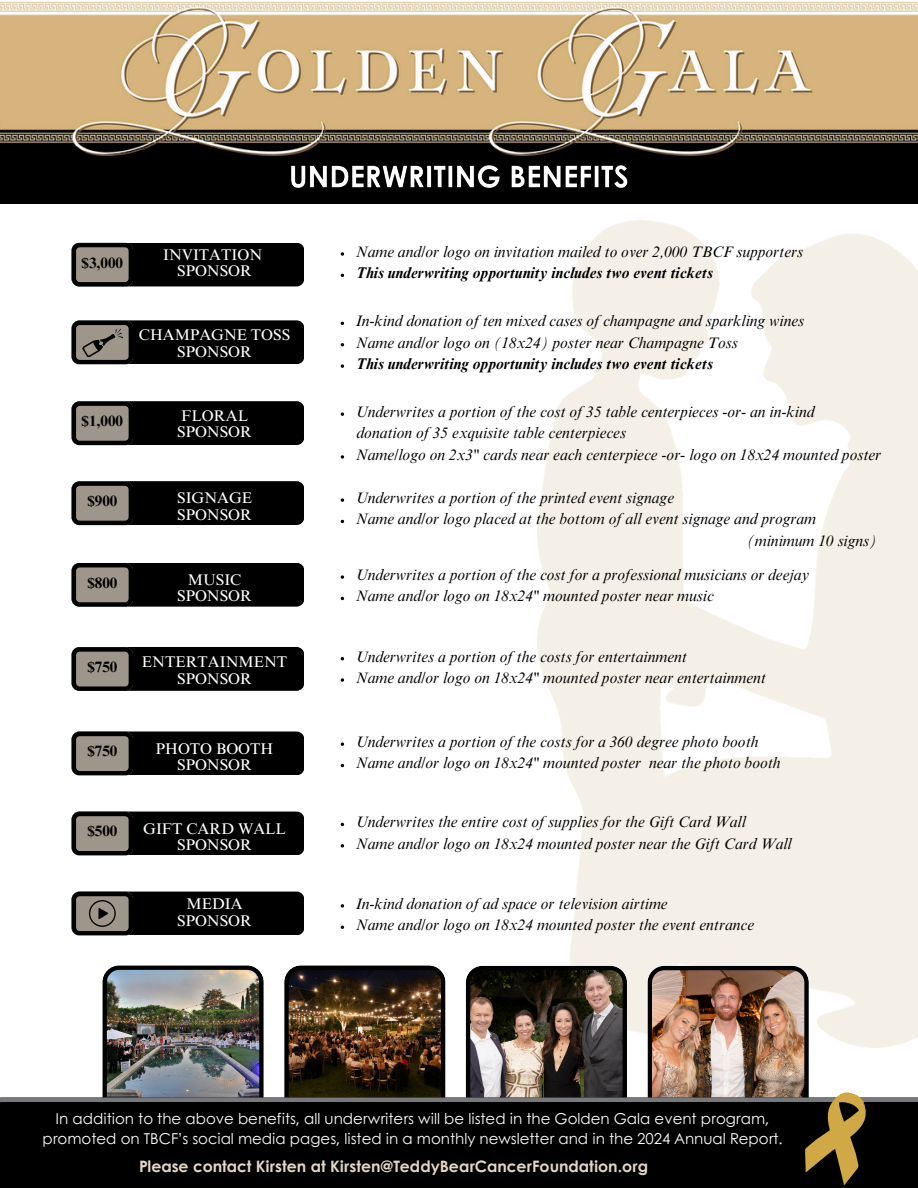
<style>
.page{position:relative;width:918px;height:1188px;background:#fff}
.page>*{position:absolute;margin:0;border:0;box-sizing:border-box;transform-origin:0 0}
.t1{font:700 15.75px "Century Gothic";color:#e3d7c6}
.t2{font:italic 15.45px "Times NRMT Pro";color:#000}
.t3{font:15.45px/16.2px "Times NRMT Pro";color:#fff;text-align:center}
.t4{font:italic 700 15.45px "Times NRMT Pro";color:#000}
.t5{font:15px/20.2px "Century Gothic";color:#fcfbf9;text-align:center}
.t6{font:700 15px "Times NRMT Pro";color:#000}
.t7{font:700 15px "Times NRMT Pro";color:#040606}
</style>
<div class="page">
<img style="left:284px;top:965px;width:161px;height:133px">
<img style="left:102px;top:965px;width:161px;height:133px">
<img style="left:466px;top:966px;width:161px;height:132px">
<div style="left:0;top:120px;width:918px;height:84px;background:#000"></div>
<img style="left:279px;top:155px;width:349px;height:33px">
<img style="left:0;top:1px;width:918px;height:154px">
<div style="left:0;top:1098px;width:918px;height:90px;background:#000"></div>
<img style="left:648px;top:966px;width:231px;height:222px">
<div style="left:72px;top:320px;width:232px;height:44px;background:#000;border-radius:8px"></div>
<div style="left:72px;top:243px;width:232px;height:43px;background:#000;border-radius:8px"></div>
<svg style="left:72px;top:243px;width:61px;height:44px"></svg>
<div style="left:72px;top:401px;width:232px;height:44px;background:#000;border-radius:8px"></div>
<svg style="left:72px;top:401px;width:61px;height:44px"></svg>
<div style="left:72px;top:481px;width:232px;height:44px;background:#000;border-radius:8px"></div>
<svg style="left:72px;top:481px;width:61px;height:44px"></svg>
<div style="left:72px;top:563px;width:232px;height:44px;background:#000;border-radius:8px"></div>
<svg style="left:72px;top:563px;width:61px;height:44px"></svg>
<div style="left:72px;top:647px;width:232px;height:44px;background:#000;border-radius:8px"></div>
<svg style="left:72px;top:647px;width:61px;height:44px"></svg>
<div style="left:72px;top:732px;width:232px;height:43px;background:#000;border-radius:8px"></div>
<svg style="left:72px;top:732px;width:61px;height:44px"></svg>
<div style="left:72px;top:812px;width:232px;height:43px;background:#000;border-radius:8px"></div>
<svg style="left:72px;top:812px;width:61px;height:44px"></svg>
<svg style="left:72px;top:321px;width:61px;height:43px"></svg>
<div style="left:72px;top:892px;width:232px;height:43px;background:#000;border-radius:8px"></div>
<svg style="left:72px;top:892px;width:61px;height:44px"></svg>
<svg style="left:341px;top:364px;width:3px;height:4px"></svg>
<svg style="left:341px;top:252px;width:3px;height:4px"></svg>
<svg style="left:341px;top:455px;width:3px;height:4px"></svg>
<svg style="left:341px;top:498px;width:3px;height:4px"></svg>
<svg style="left:341px;top:575px;width:3px;height:4px"></svg>
<svg style="left:341px;top:678px;width:3px;height:4px"></svg>
<svg style="left:341px;top:742px;width:3px;height:4px"></svg>
<svg style="left:341px;top:844px;width:3px;height:4px"></svg>
<svg style="left:341px;top:904px;width:3px;height:4px"></svg>
<p class="t7" style="left:82px;top:257px;width:43px">$3,000</p>
<h2 class="t3" style="left:163px;top:249px;width:100px">INVITATION<br>SPONSOR</h2>
<p class="t2" style="left:356px;top:246px;width:449px">Name and/or logo on invitation mailed to over 2,000 TBCF supporters</p>
<p class="t4" style="left:356px;top:267px;width:359px">This underwriting opportunity includes two event tickets</p>
<p class="t3" style="left:139px;top:329px;width:153px">CHAMPAGNE TOSS<br>SPONSOR</p>
<h2 class="t2" style="left:356px;top:315px;width:450px">In-kind donation of ten mixed cases of champagne and sparkling wines</h2>
<h3 class="t2" style="left:356px;top:337px;width:384px">Name and/or logo on (18x24) poster near Champagne Toss</h3>
<p class="t4" style="left:356px;top:358px;width:359px">This underwriting opportunity includes two event tickets</p>
<p class="t6" style="left:82px;top:415px;width:43px">$1,000</p>
<h3 class="t3" style="left:177px;top:409px;width:76px;text-align:left">FLORAL<br>SPONSOR</h3>
<p class="t2" style="left:356px;top:406px;width:460px">Underwrites a portion of the cost of 35 table centerpieces -or- an in-kind</p>
<p class="t2" style="left:357px;top:427px;width:271px">donation of 35 exquisite table centerpieces</p>
<h2 class="t2" style="left:356px;top:449px;width:527px">Name/logo on 2x3" cards near each centerpiece -or- logo on 18x24 mounted poster</h2>
<p class="t6" style="left:87px;top:495px;width:31px">$900</p>
<h3 class="t3" style="left:177px;top:492px;width:76px;text-align:left">SIGNAGE<br>SPONSOR</h3>
<p class="t2" style="left:356px;top:492px;width:320px">Underwrites a portion of the printed event signage</p>
<p class="t2" style="left:356px;top:513px;width:462px">Name and/or logo placed at the bottom of all event signage and program</p>
<p class="t2" style="left:747px;top:535px;width:131px">(minimum 10 signs)</p>
<p class="t6" style="left:87px;top:577px;width:31px">$800</p>
<p class="t3" style="left:177px;top:574px;width:76px">MUSIC<br>SPONSOR</p>
<h2 class="t2" style="left:356px;top:569px;width:455px">Underwrites a portion of the cost for a professional musicians or deejay</h2>
<p class="t2" style="left:356px;top:590px;width:360px">Name and/or logo on 18x24" mounted poster near music</p>
<p class="t6" style="left:87px;top:661px;width:31px">$750</p>
<p class="t3" style="left:142px;top:656px;width:147px">ENTERTAINMENT<br>SPONSOR</p>
<p class="t2" style="left:356px;top:650px;width:333px">Underwrites a portion of the costs for entertainment</p>
<h3 class="t2" style="left:356px;top:672px;width:412px">Name and/or logo on 18x24" mounted poster near entertainment</h3>
<p class="t6" style="left:87px;top:746px;width:31px">$750</p>
<h2 class="t3" style="left:156px;top:742px;width:119px">PHOTO BOOTH<br>SPONSOR</h2>
<p class="t2" style="left:356px;top:736px;width:404px">Underwrites a portion of the costs for a 360 degree photo booth</p>
<h2 class="t2" style="left:356px;top:757px;width:426px">Name and/or logo on 18x24" mounted poster near the photo booth</h2>
<p class="t6" style="left:87px;top:826px;width:31px">$500</p>
<p class="t3" style="left:143px;top:822px;width:144px">GIFT CARD WALL<br>SPONSOR</p>
<h3 class="t2" style="left:356px;top:816px;width:392px">Underwrites the entire cost of supplies for the Gift Card Wall</h3>
<p class="t2" style="left:356px;top:838px;width:438px">Name and/or logo on 18x24 mounted poster near the Gift Card Wall</p>
<p class="t3" style="left:177px;top:898px;width:76px">MEDIA<br>SPONSOR</p>
<h3 class="t2" style="left:356px;top:898px;width:313px">In-kind donation of ad space or television airtime</h3>
<p class="t2" style="left:356px;top:919px;width:400px">Name and/or logo on 18x24 mounted poster the event entrance</p>
<p class="t5" style="left:42px;top:1108px;width:742px">In addition to the above benefits, all underwriters will be listed in the Golden Gala event program, promoted on TBCF’s social media pages, listed in a monthly newsletter and in the 2024 Annual Report.</p>
<p class="t1" style="left:139px;top:1154px;width:511px">Please contact Kirsten at Kirsten@TeddyBearCancerFoundation.org</p>
</div>
